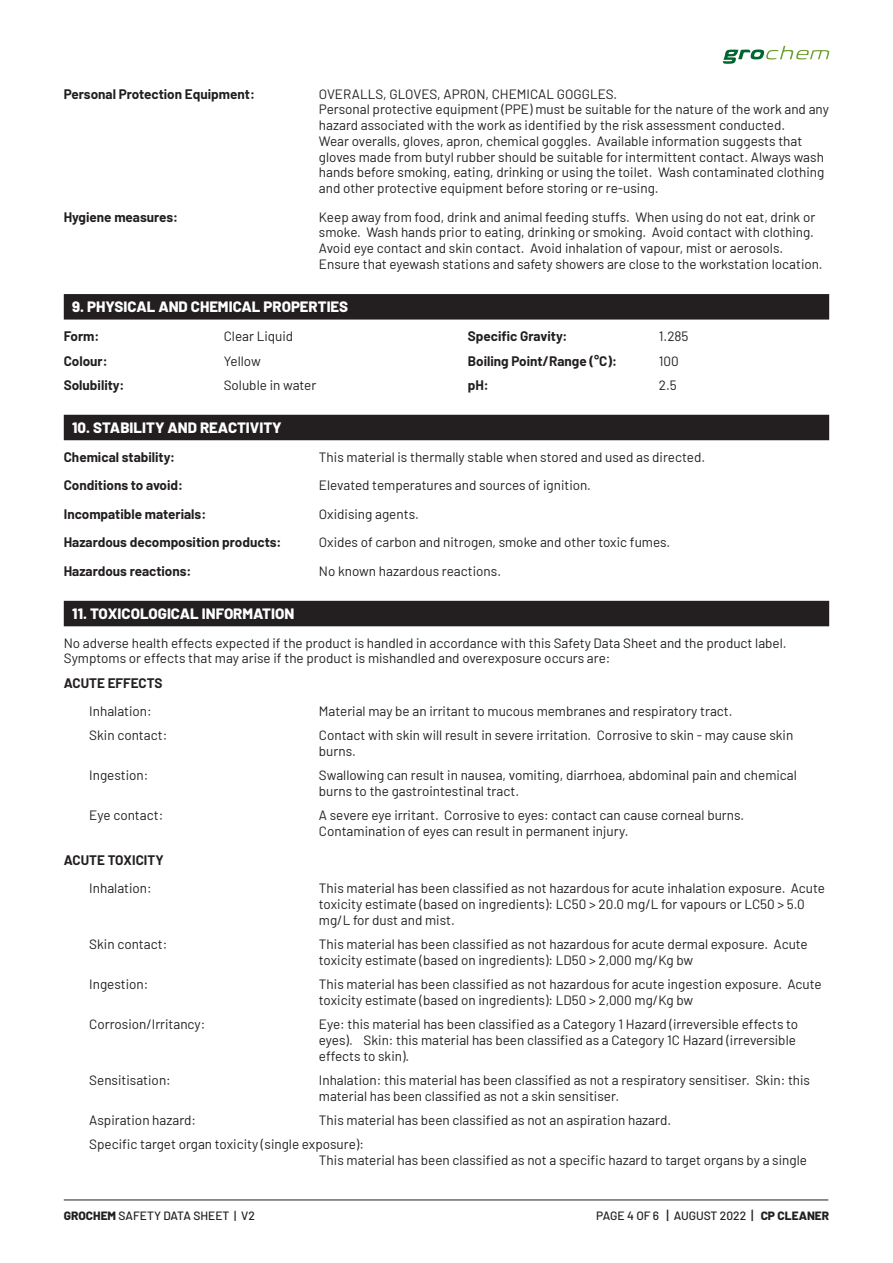
<style>
.page{position:relative;width:893px;height:1263px;background:#fff}
.page>*{position:absolute;margin:0;border:0;box-sizing:border-box;transform-origin:0 0}
.t1{font:800 15px "Barlow";color:#fff}
.t2{font:13.5px/15.8px "Barlow";color:#231f20}
.t3{font:700 13.5px "Barlow";color:#231f20}
.t4{font:500 12px "Barlow";color:#231f20}
.s1{font-weight:800}
.s2{font-size:13.5px}
</style>
<div class="page">
<hr style="left:64px;top:1199px;width:764px;height:1px;background:#231f20">
<svg style="left:723px;top:46px;width:106px;height:18px"></svg>
<div style="left:64px;top:294px;width:765px;height:26px;background:#231f20"></div>
<div style="left:64px;top:415px;width:765px;height:25px;background:#231f20"></div>
<div style="left:64px;top:601px;width:765px;height:25px;background:#231f20"></div>
<p class="t3" style="left:64px;top:84px;width:193px">Personal Protection Equipment:</p>
<p class="t2" style="left:319px;top:85px;width:512px">OVERALLS, GLOVES, APRON, CHEMICAL GOGGLES.<br>Personal protective equipment (PPE) must be suitable for the nature of the work and any hazard associated with the work as identified by the risk assessment conducted.<br>Wear overalls, gloves, apron, chemical goggles. Available information suggests that gloves made from butyl rubber should be suitable for intermittent contact. Always wash hands before smoking, eating, drinking or using the toilet. Wash contaminated clothing and other protective equipment before storing or re-using.</p>
<p class="t3" style="left:64px;top:207px;width:116px">Hygiene measures:</p>
<p class="t2" style="left:319px;top:208px;width:505px">Keep away from food, drink and animal feeding stuffs. When using do not eat, drink or smoke. Wash hands prior to eating, drinking or smoking. Avoid contact with clothing.<br>Avoid eye contact and skin contact. Avoid inhalation of vapour, mist or aerosols.<br>Ensure that eyewash stations and safety showers are close to the workstation location.</p>
<p class="t1" style="left:72px;top:296px;width:277px">9. PHYSICAL AND CHEMICAL PROPERTIES</p>
<p class="t3" style="left:64px;top:326px;width:37px">Form:</p>
<p class="t2" style="left:224px;top:327px;width:71px">Clear Liquid</p>
<p class="t3" style="left:468px;top:326px;width:101px">Specific Gravity:</p>
<p class="t2" style="left:659px;top:327px;width:31px">1.285</p>
<p class="t3" style="left:64px;top:351px;width:45px">Colour:</p>
<p class="t2" style="left:224px;top:352px;width:39px">Yellow</p>
<p class="t3" style="left:468px;top:351px;width:151px">Boiling Point/Range (°C):</p>
<p class="t2" style="left:659px;top:352px;width:21px">100</p>
<p class="t3" style="left:64px;top:375px;width:62px">Solubility:</p>
<p class="t2" style="left:224px;top:376px;width:94px">Soluble in water</p>
<p class="t3" style="left:468px;top:375px;width:23px">pH:</p>
<p class="t2" style="left:659px;top:376px;width:19px">2.5</p>
<p class="t1" style="left:72px;top:416px;width:211px">10. STABILITY AND REACTIVITY</p>
<p class="t3" style="left:64px;top:447px;width:113px">Chemical stability:</p>
<p class="t2" style="left:319px;top:448px;width:388px">This material is thermally stable when stored and used as directed.</p>
<p class="t3" style="left:64px;top:475px;width:121px">Conditions to avoid:</p>
<p class="t2" style="left:319px;top:476px;width:273px">Elevated temperatures and sources of ignition.</p>
<p class="t3" style="left:64px;top:504px;width:144px">Incompatible materials:</p>
<p class="t2" style="left:319px;top:505px;width:101px">Oxidising agents.</p>
<p class="t3" style="left:64px;top:532px;width:219px">Hazardous decomposition products:</p>
<p class="t2" style="left:319px;top:533px;width:353px">Oxides of carbon and nitrogen, smoke and other toxic fumes.</p>
<p class="t3" style="left:64px;top:561px;width:129px">Hazardous reactions:</p>
<p class="t2" style="left:319px;top:562px;width:184px">No known hazardous reactions.</p>
<p class="t1" style="left:72px;top:602px;width:224px">11. TOXICOLOGICAL INFORMATION</p>
<p class="t2" style="left:64px;top:634px;width:724px">No adverse health effects expected if the product is handled in accordance with this Safety Data Sheet and the product label.<br>Symptoms or effects that may arise if the product is mishandled and overexposure occurs are:</p>
<p class="t3" style="left:64px;top:673px;width:100px">ACUTE EFFECTS</p>
<p class="t2" style="left:89px;top:702px;width:64px">Inhalation:</p>
<p class="t2" style="left:319px;top:702px;width:415px">Material may be an irritant to mucous membranes and respiratory tract.</p>
<p class="t2" style="left:89px;top:727px;width:80px">Skin contact:</p>
<p class="t2" style="left:319px;top:727px;width:476px">Contact with skin will result in severe irritation. Corrosive to skin - may cause skin burns.</p>
<p class="t2" style="left:89px;top:767px;width:61px">Ingestion:</p>
<p class="t2" style="left:319px;top:767px;width:479px">Swallowing can result in nausea, vomiting, diarrhoea, abdominal pain and chemical burns to the gastrointestinal tract.</p>
<p class="t2" style="left:89px;top:807px;width:75px">Eye contact:</p>
<p class="t2" style="left:319px;top:807px;width:427px">A severe eye irritant. Corrosive to eyes: contact can cause corneal burns.<br>Contamination of eyes can result in permanent injury.</p>
<p class="t3" style="left:64px;top:850px;width:101px">ACUTE TOXICITY</p>
<p class="t2" style="left:89px;top:879px;width:64px">Inhalation:</p>
<p class="t2" style="left:319px;top:879px;width:508px">This material has been classified as not hazardous for acute inhalation exposure. Acute toxicity estimate (based on ingredients): LC50 &gt; 20.0 mg/L for vapours or LC50 &gt; 5.0 mg/L for dust and mist.</p>
<p class="t2" style="left:89px;top:935px;width:80px">Skin contact:</p>
<p class="t2" style="left:319px;top:935px;width:490px">This material has been classified as not hazardous for acute dermal exposure. Acute toxicity estimate (based on ingredients): LD50 &gt; 2,000 mg/Kg bw</p>
<p class="t2" style="left:89px;top:975px;width:61px">Ingestion:</p>
<p class="t2" style="left:319px;top:975px;width:504px">This material has been classified as not hazardous for acute ingestion exposure. Acute toxicity estimate (based on ingredients): LD50 &gt; 2,000 mg/Kg bw</p>
<p class="t2" style="left:89px;top:1015px;width:117px">Corrosion/Irritancy:</p>
<p class="t2" style="left:319px;top:1015px;width:481px">Eye: this material has been classified as a Category 1 Hazard (irreversible effects to eyes). Skin: this material has been classified as a Category 1C Hazard (irreversible effects to skin).</p>
<p class="t2" style="left:89px;top:1071px;width:83px">Sensitisation:</p>
<p class="t2" style="left:319px;top:1071px;width:493px">Inhalation: this material has been classified as not a respiratory sensitiser. Skin: this material has been classified as not a skin sensitiser.</p>
<p class="t2" style="left:89px;top:1111px;width:108px">Aspiration hazard:</p>
<p class="t2" style="left:89px;top:1107px;width:583px;line-height:24.3px;text-indent:230px">This material has been classified as not an aspiration hazard.<br>Specific target organ toxicity (single exposure):</p>
<p class="t2" style="left:319px;top:1151px;width:490px">This material has been classified as not a specific hazard to target organs by a single</p>
<p class="t4" style="left:64px;top:1207px;width:193px"><span class="s1">GROCHEM</span> SAFETY DATA SHEET | V2</p>
<p class="t4" style="left:596px;top:1207px;width:235px">PAGE 4 OF 6 <span class="s2">|</span> AUGUST 2022 <span class="s2">|</span> <span class="s1">CP CLEANER</span></p>
</div>
